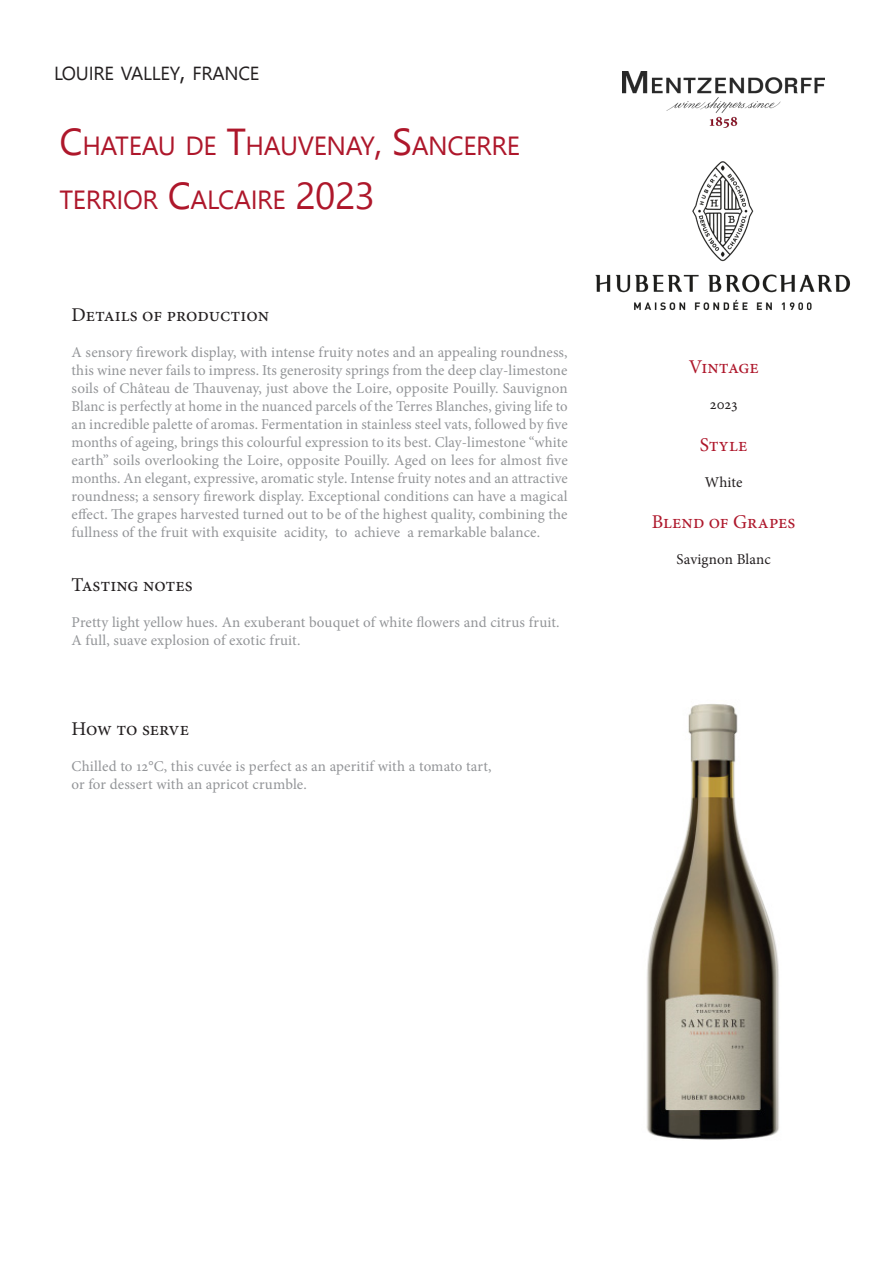
<style>
.page{position:relative;width:893px;height:1263px;background:#fff}
.page>*{position:absolute;margin:0;border:0;box-sizing:border-box;transform-origin:0 0}
._1_2_Wine_Name{font:26.25px/54px "Leelawadee";letter-spacing:-.015em;color:#ae172b}
._1_3_Taste_note_text_Header{font:19.5px "Minion Pro";color:#231f20}
._2_0_More_info_Headers{font:19.5px "Minion Pro";color:#ae172b}
._1_0_Taste_note_main_text{font:19.5px "Minion Pro";letter-spacing:-.005em;color:#231f20}
._2_0_More_info_Headers-2{font:19.5px "Minion Pro";letter-spacing:-.025em;color:#ae172b}
._1_2_Wine_Name-2{font:18.9px "Leelawadee";letter-spacing:-.015em;color:#231f20}
._1_0_Taste_note_main_text-2{font:15px/18px "Minion Pro";letter-spacing:.005em;color:#939598;text-align:justify}
._2_1_More_info_Header_Text{font:15px "Minion Pro";letter-spacing:.01em;color:#231f20}
.s1{font-size:27px}
.s2{font-size:37.5px}
</style>
<div class="page">
<img style="left:622px;top:71px;width:202px;height:57px">
<img style="left:595px;top:161px;width:256px;height:150px">
<img style="left:646px;top:704px;width:133px;height:436px">
<p class="_1_2_Wine_Name-2" style="left:54px;top:62px;width:207px">LOUIRE VALLEY<span class="s1">,</span> FRANCE</p>
<p class="_1_2_Wine_Name" style="left:60px;top:119px;width:462px"><span class="s2">C</span>HATEAU DE <span class="s2">T</span>HAUVENAY<span class="s2">, S</span>ANCERRE<br>TERRIOR <span class="s2">C</span>ALCAIRE <span class="s2">2023</span></p>
<p class="_1_3_Taste_note_text_Header" style="left:72px;top:302px;width:199px">Details of production</p>
<p class="_1_0_Taste_note_main_text-2" style="left:72px;top:344px;width:498px">A sensory firework display, with intense fruity notes and an appealing roundness, this wine never fails to impress. Its generosity springs from the deep clay-limestone soils of Château de Thauvenay, just above the Loire, opposite Pouilly. Sauvignon Blanc is perfectly at home in the nuanced parcels of the Terres Blanches, giving life to an incredible palette of aromas. Fermentation in stainless steel vats, followed by five months of ageing, brings this colourful expression to its best. Clay-limestone “white earth” soils overlooking the Loire, opposite Pouilly. Aged on lees for almost five months. An elegant, expressive, aromatic style. Intense fruity notes and an attractive roundness; a sensory firework display. Exceptional conditions can have a magical effect. The grapes harvested turned out to be of the highest quality, combining the fullness of the fruit with exquisite acidity, to achieve a remarkable balance.</p>
<p class="_1_3_Taste_note_text_Header" style="left:72px;top:572px;width:123px">Tasting notes</p>
<p class="_1_0_Taste_note_main_text-2" style="left:72px;top:614px;width:490px">Pretty light yellow hues. An exuberant bouquet of white flowers and citrus fruit.</p>
<p class="_1_0_Taste_note_main_text-2" style="left:72px;top:632px;width:230px">A full, suave explosion of exotic fruit.</p>
<p class="_1_0_Taste_note_main_text" style="left:72px;top:716px;width:119px">How to serve</p>
<p class="_1_0_Taste_note_main_text-2" style="left:72px;top:758px;width:421px">Chilled to 12°C, this cuvée is perfect as an aperitif with a tomato tart,</p>
<p class="_1_0_Taste_note_main_text-2" style="left:72px;top:776px;width:237px">or for dessert with an apricot crumble.</p>
<p class="_2_0_More_info_Headers-2" style="left:689px;top:354px;width:72px">Vintage</p>
<p class="_2_1_More_info_Header_Text" style="left:710px;top:394px;width:29px">2023</p>
<p class="_2_0_More_info_Headers" style="left:700px;top:431px;width:49px">Style</p>
<p class="_2_1_More_info_Header_Text" style="left:705px;top:472px;width:39px">White</p>
<p class="_2_0_More_info_Headers" style="left:652px;top:509px;width:145px">Blend of Grapes</p>
<p class="_2_1_More_info_Header_Text" style="left:677px;top:549px;width:96px">Savignon Blanc</p>
</div>
